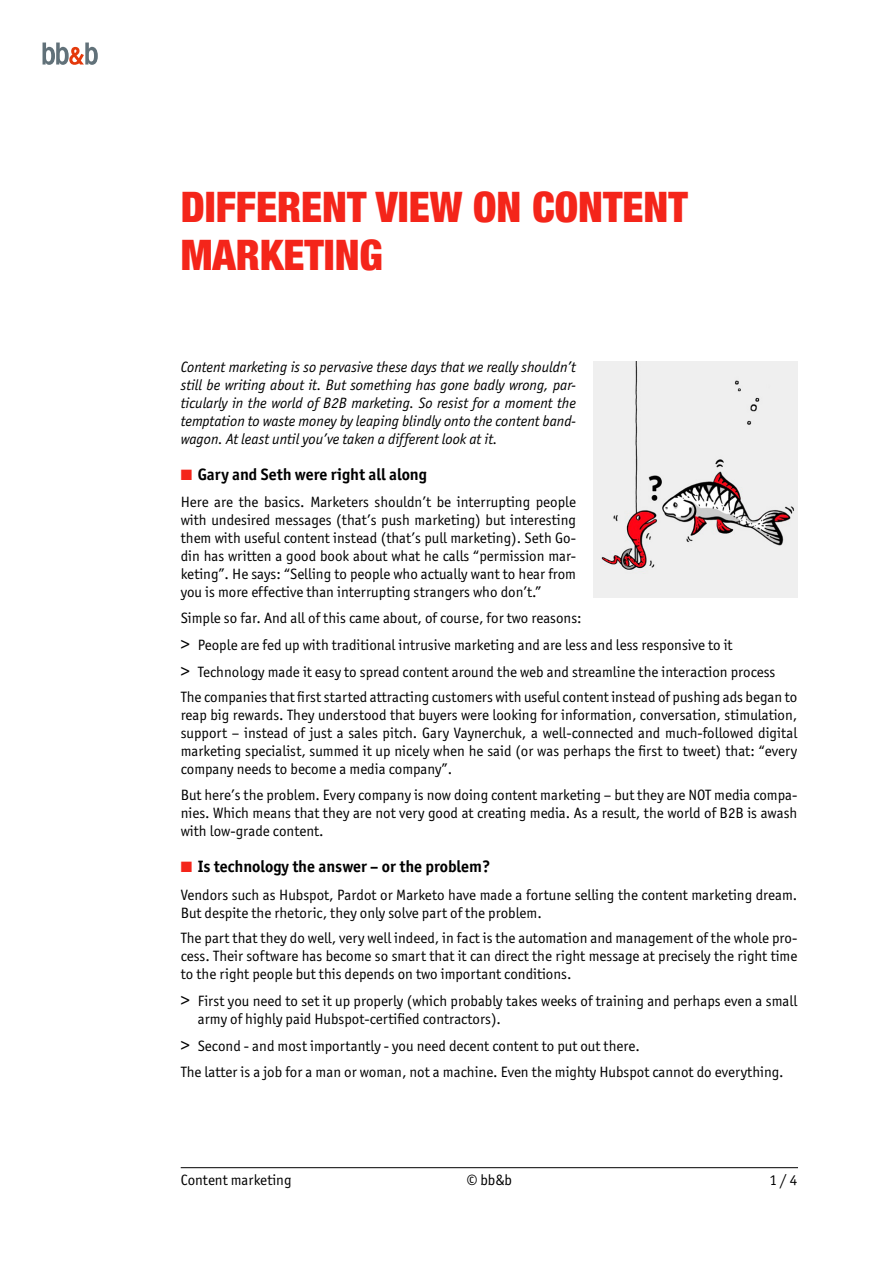
<style>
.page{position:relative;width:893px;height:1263px;background:#fff}
.page>*{position:absolute;margin:0;border:0;box-sizing:border-box;transform-origin:0 0}
.Heading_3{font:900 condensed 42px "Helvetica Neue";color:#f4251a}
.t1{font:700 16.5px "Officina Sans ITC Std";color:#000}
.t2{font:15px/18px "Officina Sans ITC Std";color:#000;text-align:justify}
.t3{font:italic 15px/18px "Officina Sans ITC Std";color:#000;text-align:justify}
.s1{color:#f4251a}
.s2{font-size:18px}
</style>
<div class="page">
<hr style="left:181px;top:1167px;width:617px;height:1px;background:#000">
<svg style="left:43px;top:43px;width:55px;height:22px"></svg>
<img style="left:593px;top:361px;width:204px;height:237px">
<p class="Heading_3" style="left:181px;top:172px;width:509px">DIFFERENT VIEW ON CONTENT</p>
<p class="Heading_3" style="left:181px;top:220px;width:204px">MARKETING</p>
<p class="t3" style="left:181px;top:358px;width:397px">Content marketing is so pervasive these days that we really shouldn’t still be writing about it. But something has gone badly wrong, par&shy;ticularly in the world of B2B marketing. So resist for a moment the temptation to waste money by leaping blindly onto the content band&shy;wagon. At least until you’ve taken a different look at it.</p>
<p class="t1" style="left:181px;top:464px;width:248px"><span class="s1">■</span> Gary and Seth were right all along</p>
<p class="t2" style="left:181px;top:493px;width:397px">Here are the basics. Marketers shouldn’t be interrupting people with undesired messages (that’s push marketing) but interesting them with useful content instead (that’s pull marketing). Seth Go&shy;din has written a good book about what he calls “permission mar&shy;keting”. He says: “Selling to people who actually want to hear from you is more effective than interrupting strangers who don’t.”</p>
<p class="t2" style="left:181px;top:609px;width:402px">Simple so far. And all of this came about, of course, for two reasons:</p>
<p class="t2" style="left:181px;top:636px;width:553px"><span class="s2">&gt;</span> People are fed up with traditional intrusive marketing and are less and less responsive to it</p>
<p class="t2" style="left:181px;top:663px;width:596px"><span class="s2">&gt;</span> Technology made it easy to spread content around the web and streamline the interaction process</p>
<p class="t2" style="left:181px;top:688px;width:618px">The companies that first started attracting customers with useful content instead of pushing ads began to reap big rewards. They understood that buyers were looking for information, conversation, stimulation, support – instead of just a sales pitch. Gary Vaynerchuk, a well-connected and much-followed digital marketing specialist, summed it up nicely when he said (or was perhaps the first to tweet) that: “every company needs to become a media company”.</p>
<p class="t2" style="left:181px;top:786px;width:618px">But here’s the problem. Every company is now doing content marketing – but they are NOT media compa&shy;nies. Which means that they are not very good at creating media. As a result, the world of B2B is awash with low-grade content.</p>
<p class="t1" style="left:181px;top:856px;width:311px"><span class="s1">■</span> Is technology the answer – or the problem?</p>
<p class="t2" style="left:181px;top:885px;width:618px">Vendors such as Hubspot, Pardot or Marketo have made a fortune selling the content marketing dream.<br>But despite the rhetoric, they only solve part of the problem.</p>
<p class="t2" style="left:181px;top:929px;width:618px">The part that they do well, very well indeed, in fact is the automation and management of the whole pro&shy;cess. Their software has become so smart that it can direct the right message at precisely the right time to the right people but this depends on two important conditions.</p>
<p class="t2" style="left:198px;top:992px;width:601px;text-indent:-17px"><span class="s2">&gt;</span> First you need to set it up properly (which probably takes weeks of training and perhaps even a small army of highly paid Hubspot-certified contractors).</p>
<p class="t2" style="left:181px;top:1037px;width:461px"><span class="s2">&gt;</span> Second - and most importantly - you need decent content to put out there.</p>
<p class="t2" style="left:181px;top:1062px;width:604px">The latter is a job for a man or woman, not a machine. Even the mighty Hubspot cannot do everything.</p>
<p class="t2" style="left:181px;top:1171px;width:112px">Content marketing</p>
<p class="t2" style="left:467px;top:1171px;width:47px">© bb&amp;b</p>
<p class="t2" style="left:769px;top:1171px;width:29px">1 / 4</p>
</div>
